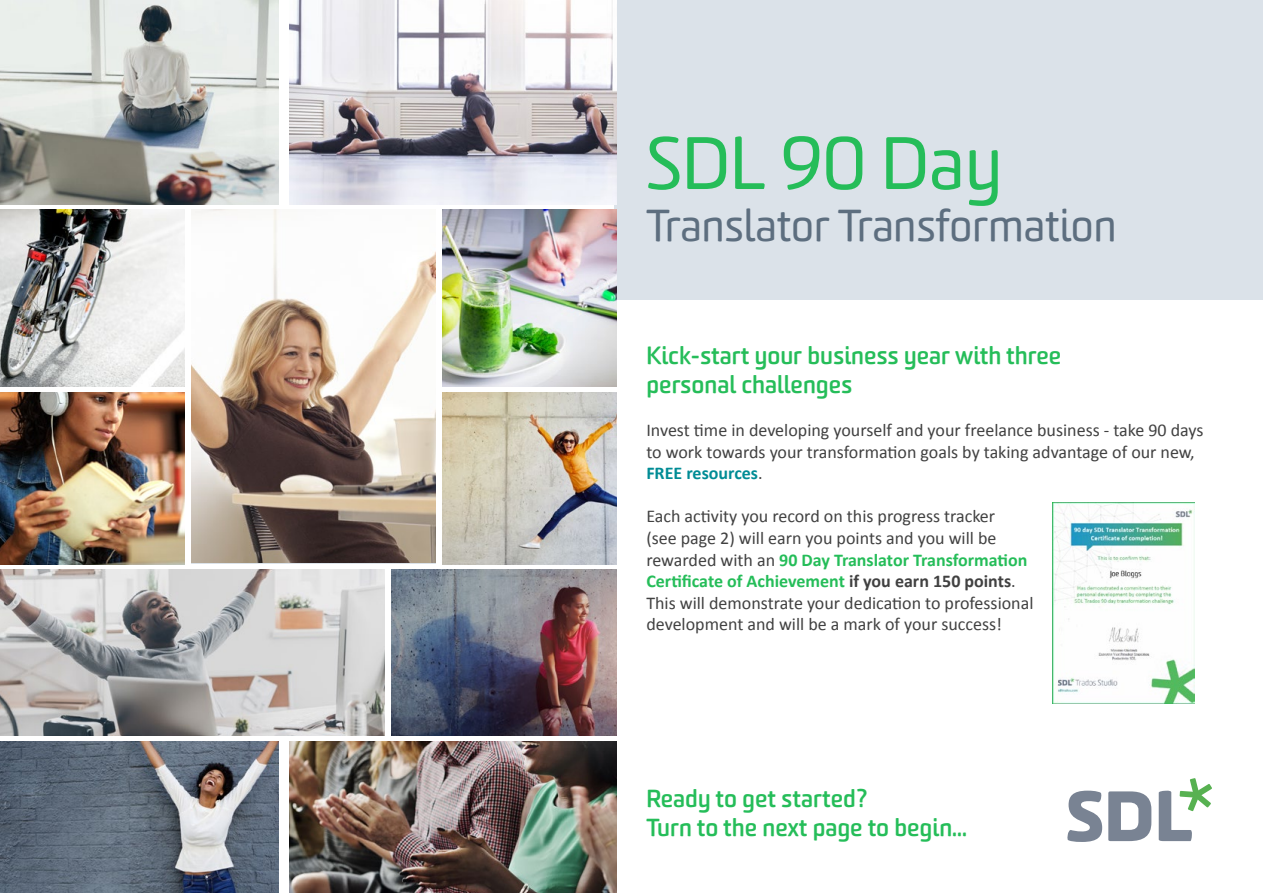
<style>
.page{position:relative;width:1263px;height:893px;background:#fff}
.page>*{position:absolute;margin:0;border:0;box-sizing:border-box;transform-origin:0 0}
.t1{font:72px "Sommet Rounded";color:#25bd59}
.t2{font:43.5px "Sommet Rounded";color:#5d6e7f}
.t3{font:700 24px/28.8px "Sommet Rounded";color:#25bd59}
.t4{font:18px/21.6px "Calibri";color:#414141}
.s1{font-weight:700;color:#008c95}
.s2{font-weight:700;color:#25bd59}
.s3{font-weight:700}
</style>
<div class="page">
<div style="left:614px;top:0;width:649px;height:299px;background:#dbe2e9"></div>
<img style="left:0;top:0;width:279px;height:204px">
<img style="left:0;top:741px;width:279px;height:152px">
<img style="left:0;top:570px;width:385px;height:166px">
<img style="left:191px;top:210px;width:245px;height:353px">
<img style="left:0;top:210px;width:185px;height:177px">
<img style="left:442px;top:210px;width:175px;height:177px">
<img style="left:0;top:393px;width:185px;height:171px">
<img style="left:442px;top:393px;width:175px;height:171px">
<img style="left:392px;top:570px;width:225px;height:166px">
<img style="left:289px;top:0;width:328px;height:204px">
<img style="left:289px;top:741px;width:328px;height:152px">
<svg style="left:1067px;top:778px;width:145px;height:64px"></svg>
<img style="left:1053px;top:503px;width:142px;height:201px">
<h1 class="t1" style="left:646px;top:120px;width:357px">SDL 90 Day</h1>
<h2 class="t2" style="left:646px;top:199px;width:472px">Translator Transformation</h2>
<h3 class="t3" style="left:646px;top:341px;width:417px">Kick-start your business year with three personal challenges</h3>
<p class="t4" style="left:646px;top:419px;width:559px">Invest time in developing yourself and your freelance business - take 90 days to work towards your transformation goals by taking advantage of our new,<br><span class="s1">FREE resources</span>.</p>
<p class="t4" style="left:646px;top:506px;width:389px">Each activity you record on this progress tracker<br>(see page 2) will earn you points and you will be rewarded with an <span class="s2">90 Day Translator Transformation Certificate of Achievement</span> <span class="s3">if you earn 150 points</span>.<br>This will demonstrate your dedication to professional development and will be a mark of your success!</p>
<h3 class="t3" style="left:646px;top:784px;width:322px">Ready to get started?<br>Turn to the next page to begin...</h3>
</div>
